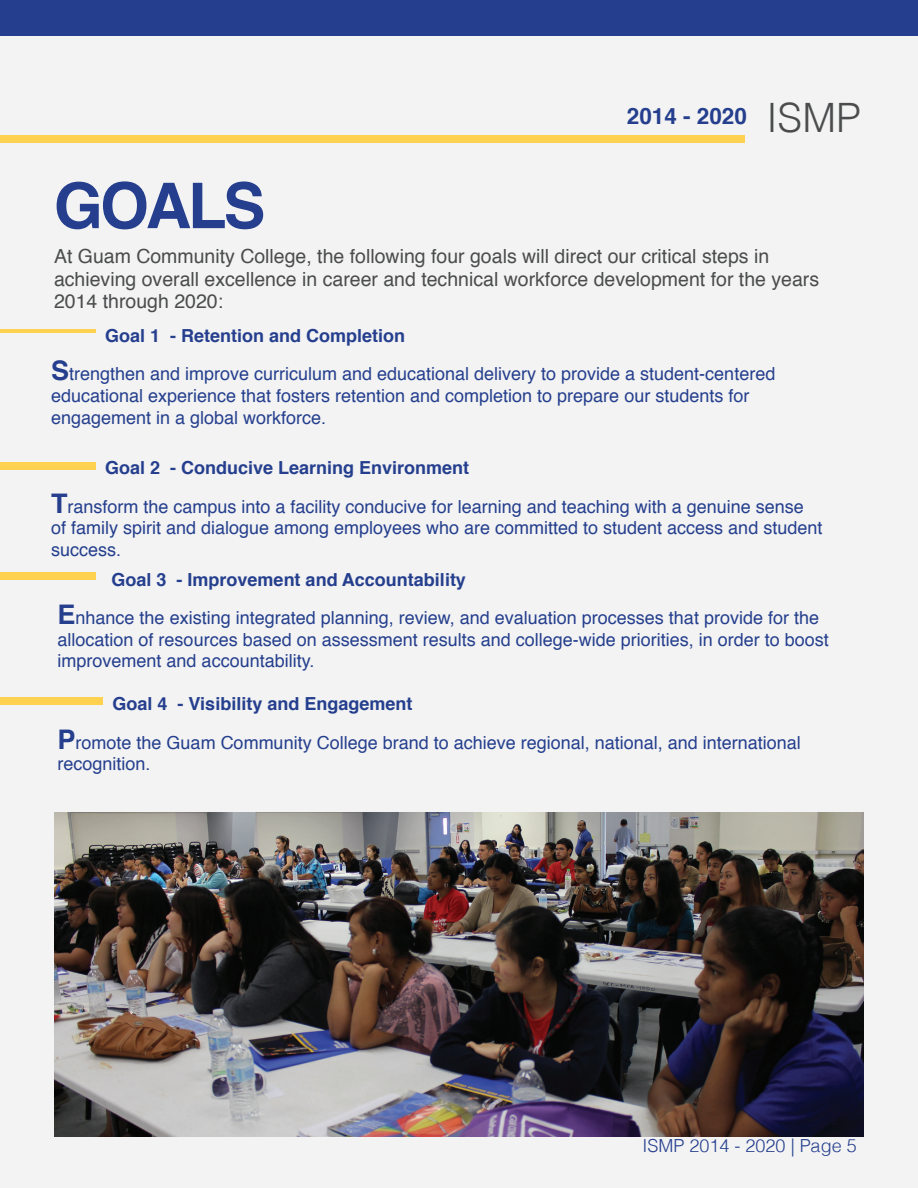
<style>
.page{position:relative;width:918px;height:1188px;background:#f3f3f3}
.page>*{position:absolute;margin:0;border:0;box-sizing:border-box;transform-origin:0 0}
.t1{font:700 63px "Helvetica";color:#253f8e}
.t2{font:700 22.5px "Helvetica";color:#253f8e}
.t3{font:19.5px/22.5px "Helvetica";color:#4b4c4d}
.t4{font:18px/38.4px "Helvetica";color:#253f8e}
.t5{font:300 18px "Helvetica";color:#253f8e}
.t6{font:700 18px "Helvetica";color:#253f8e}
.s1{font-weight:300;font-size:40.5px;color:#4b4c4d}
.s2{font-weight:700}
.s3{font-weight:700;font-size:27px}
</style>
<div class="page">
<hr style="left:0;top:329px;width:95px;height:4px;background:#fed250">
<div style="left:0;top:463px;width:95px;height:7px;background:#fed250"></div>
<div style="left:0;top:572px;width:95px;height:8px;background:#fed250"></div>
<div style="left:0;top:698px;width:102px;height:7px;background:#fed250"></div>
<div style="left:0;top:0;width:918px;height:35px;background:#253f8e"></div>
<div style="left:0;top:135px;width:745px;height:7px;background:#fed250"></div>
<img style="left:54px;top:812px;width:810px;height:324px">
<p class="t2" style="left:627px;top:98px;width:235px">2014 - 2020 <span class="s1">ISMP</span></p>
<h1 class="t1" style="left:54px;top:155px;width:213px">Goals</h1>
<p class="t3" style="left:54px;top:246px;width:767px">At Guam Community College, the following four goals will direct our critical steps in achieving overall excellence in career and technical workforce development for the years<br>2014 through 2020:</p>
<p class="t6" style="left:51px;top:321px;width:35px">G</p>
<p class="t4" style="left:51px;top:317px;width:726px;text-indent:68px"><span class="s2">oal 1 - Retention and Completion<br></span><span class="s3">S</span>trengthen and improve curriculum and educational delivery to provide a student-centered</p>
<p class="t4" style="left:51px;top:385px;width:700px;line-height:21.6px">educational experience that fosters retention and completion to prepare our students for engagement in a global workforce.</p>
<p class="t6" style="left:51px;top:453px;width:35px">G</p>
<p class="t4" style="left:51px;top:449px;width:754px;text-indent:68px"><span class="s2">oal 2 - Conducive Learning Environment<br></span><span class="s3">T</span>ransform the campus into a facility conducive for learning and teaching with a genuine sense</p>
<p class="t4" style="left:51px;top:518px;width:773px;line-height:21.6px">of family spirit and dialogue among employees who are committed to student access and student success.</p>
<p class="t6" style="left:58px;top:565px;width:35px">G</p>
<p class="t4" style="left:58px;top:561px;width:763px;text-indent:68px"><span class="s2">oal 3 - Improvement and Accountability<br></span><span class="s3">E</span> nhance the existing integrated planning, review, and evaluation processes that provide for the</p>
<p class="t4" style="left:58px;top:629px;width:773px;line-height:21.6px">allocation of resources based on assessment results and college-wide priorities, in order to boost improvement and accountability.</p>
<p class="t4" style="left:58px;top:685px;width:745px;text-indent:55px"><span class="s2">Goal 4 - Visibility and Engagement<br></span><span class="s3">P</span>romote the Guam Community College brand to achieve regional, national, and international</p>
<p class="t4" style="left:58px;top:745px;width:95px">recognition.</p>
<p class="t5" style="left:643px;top:1131px;width:216px">ISMP 2014 - 2020 | Page 5</p>
</div>
